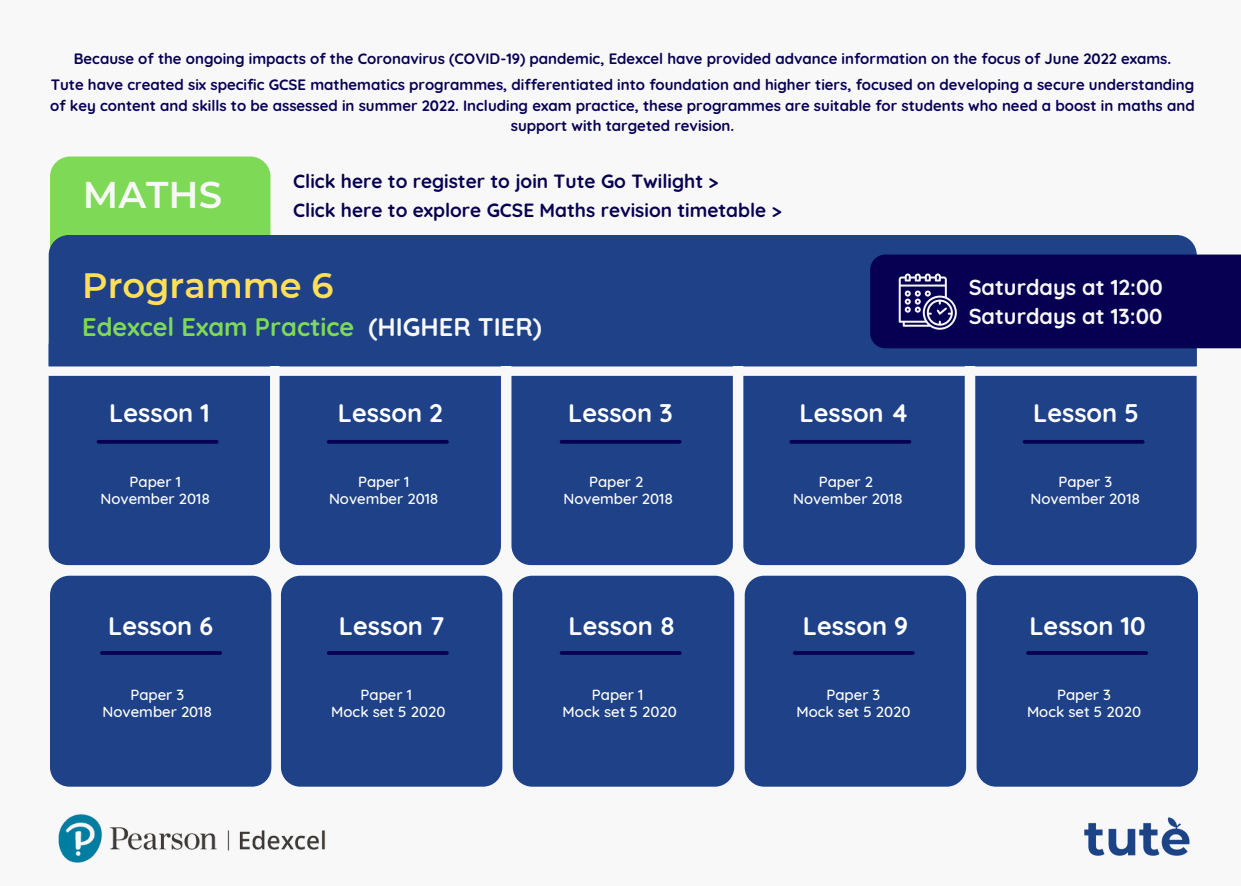
<style>
.page{position:relative;width:1241px;height:886px;background:#fff}
.page>*{position:absolute;margin:0;border:0;box-sizing:border-box;transform-origin:0 0}
.t1{font:600 37.12px "Montserrat";color:#f8f8f8}
.t2{font:600 35.12px "Montserrat";color:#ffde59}
.t3{font:700 25.38px "Quicksand";color:#fff}
.t4{font:700 25.38px "Quicksand";color:#7ed957}
.t5{font:700 21.62px "Quicksand";color:#f8f8f8}
.t6{font:700 19.12px "Quicksand";color:#070052}
.t7{font:700 15px/20.6px "Quicksand";color:#070052;text-align:center}
.t8{font:500 15px "Quicksand";color:#fff}
.s1{color:#f8f8f8}
</style>
<div class="page">
<div style="left:0;top:0;width:1240px;height:886px;background:#f8f8f8"></div>
<div style="left:50px;top:157px;width:220px;height:202px;background:#7ed957;border-radius:20px"></div>
<div style="left:49px;top:235px;width:1147px;height:167px;background:#1e4187;border-radius:20px"></div>
<div style="left:0;top:366px;width:1240px;height:63px;background:#f8f8f8"></div>
<div style="left:279px;top:327px;width:222px;height:238px;background:#1e4187;border-radius:19px"></div>
<div style="left:49px;top:327px;width:221px;height:238px;background:#1e4187;border-radius:19px"></div>
<div style="left:743px;top:327px;width:221px;height:238px;background:#1e4187;border-radius:19px"></div>
<div style="left:511px;top:327px;width:221px;height:238px;background:#1e4187;border-radius:19px"></div>
<div style="left:975px;top:327px;width:221px;height:238px;background:#1e4187;border-radius:19px"></div>
<div style="left:281px;top:576px;width:221px;height:211px;background:#1e4187;border-radius:19px"></div>
<div style="left:50px;top:576px;width:221px;height:211px;background:#1e4187;border-radius:19px"></div>
<div style="left:744px;top:576px;width:222px;height:211px;background:#1e4187;border-radius:19px"></div>
<div style="left:513px;top:576px;width:221px;height:211px;background:#1e4187;border-radius:19px"></div>
<div style="left:976px;top:576px;width:221px;height:211px;background:#1e4187;border-radius:19px"></div>
<hr style="left:102px;top:651px;width:118px;height:4px;background:#070052">
<div style="left:40px;top:366px;width:1200px;height:10px;background:#f8f8f8"></div>
<div style="left:870px;top:255px;width:370px;height:93px;background:#070052"></div>
<hr style="left:329px;top:651px;width:118px;height:4px;background:#070052">
<hr style="left:561px;top:651px;width:118px;height:4px;background:#070052">
<hr style="left:794px;top:651px;width:118px;height:4px;background:#070052">
<hr style="left:1027px;top:651px;width:119px;height:4px;background:#070052">
<svg style="left:98px;top:440px;width:119px;height:4px"></svg>
<svg style="left:329px;top:440px;width:118px;height:4px"></svg>
<svg style="left:561px;top:440px;width:118px;height:4px"></svg>
<svg style="left:791px;top:440px;width:118px;height:4px"></svg>
<svg style="left:1024px;top:440px;width:118px;height:4px"></svg>
<img style="left:1084px;top:817px;width:106px;height:39px">
<img style="left:58px;top:814px;width:268px;height:49px">
<p class="t7" style="left:74px;top:48px;width:1098px">Because of the ongoing impacts of the Coronavirus (COVID-19) pandemic, Edexcel have provided advance information on the focus of June 2022 exams.</p>
<p class="t7" style="left:50px;top:74px;width:1145px">Tute have created six specific GCSE mathematics programmes, differentiated into foundation and higher tiers, focused on developing a secure understanding of key content and skills to be assessed in summer 2022. Including exam practice, these programmes are suitable for students who need a boost in maths and support with targeted revision.</p>
<p class="t1" style="left:83px;top:172px;width:141px">MATHS</p>
<p class="t6" style="left:293px;top:169px;width:427px">Click here to register to join Tute Go Twilight &gt;</p>
<p class="t6" style="left:293px;top:197px;width:490px">Click here to explore GCSE Maths revision timetable &gt;</p>
<p class="t2" style="left:82px;top:264px;width:253px">Programme 6</p>
<p class="t4" style="left:82px;top:310px;width:461px">Edexcel Exam Practice <span class="s1">(HIGHER TIER)</span></p>
<p class="t5" style="left:968px;top:273px;width:195px">Saturdays at 12:00</p>
<p class="t5" style="left:968px;top:302px;width:195px">Saturdays at 13:00</p>
<p class="t3" style="left:109px;top:397px;width:102px">Lesson 1</p>
<p class="t3" style="left:338px;top:397px;width:106px">Lesson 2</p>
<p class="t3" style="left:568px;top:397px;width:106px">Lesson 3</p>
<p class="t3" style="left:799px;top:397px;width:111px">Lesson 4</p>
<p class="t3" style="left:1033px;top:397px;width:108px">Lesson 5</p>
<p class="t8" style="left:130px;top:472px;width:53px">Paper 1</p>
<p class="t8" style="left:100px;top:489px;width:111px">November 2018</p>
<p class="t8" style="left:358px;top:472px;width:53px">Paper 1</p>
<p class="t8" style="left:329px;top:489px;width:111px">November 2018</p>
<p class="t8" style="left:589px;top:472px;width:56px">Paper 2</p>
<p class="t8" style="left:563px;top:489px;width:111px">November 2018</p>
<p class="t8" style="left:818px;top:472px;width:56px">Paper 2</p>
<p class="t8" style="left:793px;top:489px;width:111px">November 2018</p>
<p class="t8" style="left:1058px;top:472px;width:55px">Paper 3</p>
<p class="t8" style="left:1030px;top:489px;width:111px">November 2018</p>
<p class="t3" style="left:108px;top:609px;width:107px">Lesson 6</p>
<p class="t3" style="left:339px;top:609px;width:107px">Lesson 7</p>
<p class="t3" style="left:568px;top:609px;width:108px">Lesson 8</p>
<p class="t3" style="left:802px;top:609px;width:107px">Lesson 9</p>
<p class="t3" style="left:1029px;top:609px;width:118px">Lesson 10</p>
<p class="t8" style="left:130px;top:685px;width:55px">Paper 3</p>
<p class="t8" style="left:103px;top:702px;width:111px">November 2018</p>
<p class="t8" style="left:360px;top:685px;width:53px">Paper 1</p>
<p class="t8" style="left:331px;top:702px;width:116px">Mock set 5 2020</p>
<p class="t8" style="left:592px;top:685px;width:53px">Paper 1</p>
<p class="t8" style="left:562px;top:702px;width:116px">Mock set 5 2020</p>
<p class="t8" style="left:826px;top:685px;width:55px">Paper 3</p>
<p class="t8" style="left:796px;top:702px;width:116px">Mock set 5 2020</p>
<p class="t8" style="left:1057px;top:685px;width:55px">Paper 3</p>
<p class="t8" style="left:1026px;top:702px;width:116px">Mock set 5 2020</p>
</div>
